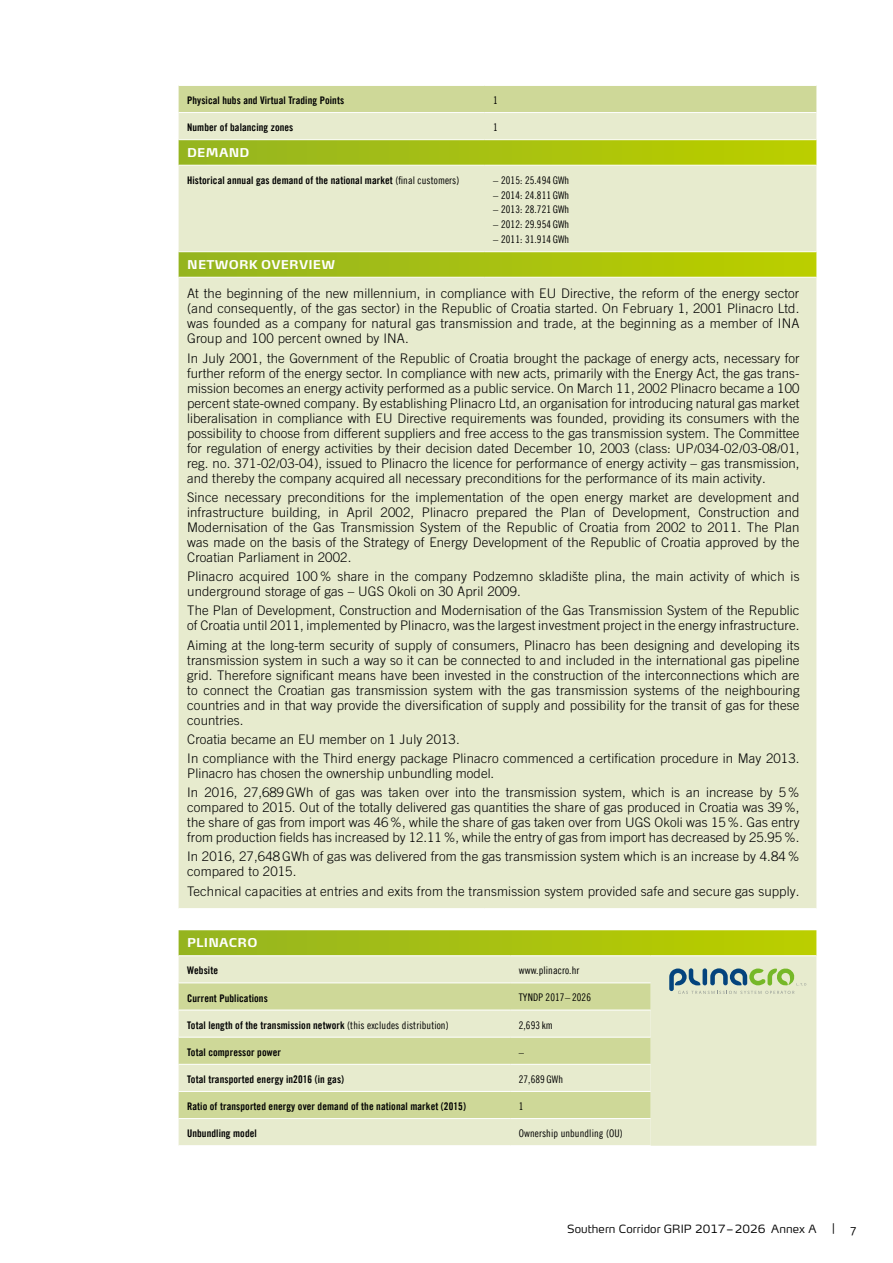
<style>
.page{position:relative;width:893px;height:1263px;background:#fff}
.page>*{position:absolute;margin:0;border:0;box-sizing:border-box;transform-origin:0 0}
.t1{font:300 13.2px/15px "Trade Gothic LT Com";letter-spacing:.01em;color:#000;text-align:justify}
.t2{font:700 12px "Max Pro";letter-spacing:.015em;color:#fff}
.t3{font:300 11.25px "Max Pro";letter-spacing:.005em;color:#000}
.t4{font:10.5px "Trade Gothic LT Com Bd Cn 20";letter-spacing:.01em;color:#000}
.t5{font:10.5px "Trade Gothic LT Com Cn 18";letter-spacing:.01em;color:#000}
.s1{font-family:"Trade Gothic LT Com Cn 18"}
.s2{font-family:"Trade Gothic LT Com Cn 18";font-weight:400;font-size:10.5px}
</style>
<div class="page">
<div style="left:179px;top:86px;width:637px;height:26px;background:#ced898"></div>
<div style="left:179px;top:113px;width:637px;height:795px;background:#e7ebce"></div>
<svg style="left:179px;top:140px;width:637px;height:137px;background:#d0db89"></svg>
<hr style="left:179px;top:165px;width:306px;height:1px;background:#fff">
<hr style="left:485px;top:165px;width:331px;height:1px;background:#fff">
<hr style="left:179px;top:139px;width:306px;height:1px;background:#fff">
<hr style="left:485px;top:139px;width:331px;height:1px;background:#fff">
<hr style="left:179px;top:251px;width:306px;height:1px;background:#fff">
<hr style="left:485px;top:251px;width:331px;height:1px;background:#fff">
<hr style="left:179px;top:277px;width:306px;height:1px;background:#fff">
<hr style="left:485px;top:277px;width:331px;height:1px;background:#fff">
<svg style="left:179px;top:930px;width:637px;height:25px;background:#a8c112"></svg>
<div style="left:179px;top:956px;width:637px;height:190px;background:#e7ebce"></div>
<svg style="left:179px;top:983px;width:472px;height:27px;background:#cfd99b"></svg>
<svg style="left:179px;top:1011px;width:472px;height:134px;background:#e0e6c0"></svg>
<div style="left:179px;top:1038px;width:472px;height:26px;background:#ced898"></div>
<hr style="left:179px;top:982px;width:331px;height:1px;background:#fff">
<hr style="left:510px;top:982px;width:141px;height:1px;background:#fff">
<hr style="left:179px;top:1010px;width:331px;height:1px;background:#fff">
<hr style="left:510px;top:1010px;width:141px;height:1px;background:#fff">
<hr style="left:179px;top:1037px;width:331px;height:1px;background:#fff">
<hr style="left:510px;top:1037px;width:141px;height:1px;background:#fff">
<hr style="left:179px;top:1064px;width:331px;height:1px;background:#fff">
<hr style="left:510px;top:1064px;width:141px;height:1px;background:#fff">
<hr style="left:179px;top:1091px;width:331px;height:1px;background:#fff">
<hr style="left:510px;top:1091px;width:141px;height:1px;background:#fff">
<hr style="left:179px;top:1118px;width:331px;height:1px;background:#fff">
<hr style="left:510px;top:1118px;width:141px;height:1px;background:#fff">
<hr style="left:179px;top:1145px;width:331px;height:1px;background:#fff">
<hr style="left:510px;top:1145px;width:141px;height:1px;background:#fff">
<svg style="left:669px;top:968px;width:137px;height:26px;background:#abc2aa"></svg>
<p class="t4" style="left:187px;top:94px;width:159px">Physical hubs and Virtual Trading Points</p>
<p class="t5" style="left:493px;top:94px;width:6px">1</p>
<p class="t4" style="left:187px;top:121px;width:108px">Number of balancing zones</p>
<p class="t5" style="left:493px;top:121px;width:6px">1</p>
<p class="t2" style="left:187px;top:145px;width:64px">DEMAND</p>
<p class="t4" style="left:187px;top:174px;width:274px">Historical annual gas demand of the national market <span class="s1">(final customers)</span></p>
<p class="t5" style="left:493px;top:174px;width:77px">– 2015: 25.494 GWh</p>
<p class="t5" style="left:493px;top:189px;width:77px">– 2014: 24.811 GWh</p>
<p class="t5" style="left:493px;top:203px;width:77px">– 2013: 28.721 GWh</p>
<p class="t5" style="left:493px;top:218px;width:77px">– 2012: 29.954 GWh</p>
<p class="t5" style="left:493px;top:233px;width:77px">– 2011: 31.914 GWh</p>
<p class="t2" style="left:187px;top:257px;width:149px">NETWORK OVERVIEW</p>
<p class="t1" style="left:187px;top:286px;width:614px">At the beginning of the new millennium, in compliance with EU Directive, the reform of the energy sector (and consequently, of the gas sector) in the Republic of Croatia started. On February 1, 2001 Plinacro Ltd. was founded as a company for natural gas transmission and trade, at the beginning as a member of INA Group and 100 percent owned by INA.</p>
<p class="t1" style="left:187px;top:350px;width:614px">In July 2001, the Government of the Republic of Croatia brought the package of energy acts, necessary for further reform of the energy sector. In compliance with new acts, primarily with the Energy Act, the gas trans&shy;mission becomes an energy activity performed as a public service. On March 11, 2002 Plinacro became a 100 percent state-owned company. By establishing Plinacro Ltd, an organisation for introducing natural gas market liberalisation in compliance with EU Directive requirements was founded, providing its consumers with the possibility to choose from different suppliers and free access to the gas transmission system. The Committee for regulation of energy activities by their decision dated December 10, 2003 (class: UP<span class="s2">/</span>034-02<span class="s2">/</span>03-08<span class="s2">/</span>01, reg. no. 371-02<span class="s2">/</span>03-04), issued to Plinacro the licence for performance of energy activity – gas transmission, and thereby the company acquired all necessary preconditions for the performance of its main activity.</p>
<p class="t1" style="left:187px;top:489px;width:614px">Since necessary preconditions for the implementation of the open energy market are development and infrastructure building, in April 2002, Plinacro prepared the Plan of Development, Construction and Modernisation of the Gas Transmission System of the Republic of Croatia from 2002 to 2011. The Plan was made on the basis of the Strategy of Energy Development of the Republic of Croatia approved by the Croatian Parliament in 2002.</p>
<p class="t1" style="left:187px;top:569px;width:614px">Plinacro acquired 100% share in the company Podzemno skladište plina, the main activity of which is underground storage of gas – UGS Okoli on 30 April 2009.</p>
<p class="t1" style="left:187px;top:603px;width:614px">The Plan of Development, Construction and Modernisation of the Gas Transmission System of the Republic of Croatia until 2011, implemented by Plinacro, was the largest investment project in the energy infrastructure.</p>
<p class="t1" style="left:187px;top:637px;width:614px">Aiming at the long-term security of supply of consumers, Plinacro has been designing and developing its transmission system in such a way so it can be connected to and included in the international gas pipeline grid. Therefore significant means have been invested in the construction of the interconnections which are to connect the Croatian gas transmission system with the gas transmission systems of the neighbouring countries and in that way provide the diversification of supply and possibility for the transit of gas for these countries.</p>
<p class="t1" style="left:187px;top:729px;width:614px;line-height:19.2px">Croatia became an EU member on 1 July 2013.<br>In compliance with the Third energy package Plinacro commenced a certification procedure in May 2013.</p>
<p class="t1" style="left:187px;top:763px;width:614px;line-height:19.2px">Plinacro has chosen the ownership unbundling model.<br>In 2016, 27,689GWh of gas was taken over into the transmission system, which is an increase by 5%</p>
<p class="t1" style="left:187px;top:800px;width:614px">-compared to 2015. Out of the totally delivered gas quantities the share of gas produced in Croatia was 39%, the share of gas from import was 46%, while the share of gas taken over from UGS Okoli was 15%. Gas entry from production fields has increased by 12.11%, while the entry of gas from import has decreased by 25.95%.</p>
<p class="t1" style="left:187px;top:849px;width:614px">In 2016, 27,648GWh of gas was delivered from the gas transmission system which is an increase by 4.84% compared to 2015.</p>
<p class="t1" style="left:187px;top:883px;width:614px">Technical capacities at entries and exits from the transmission system provided safe and secure gas supply.</p>
<p class="t2" style="left:187px;top:935px;width:72px">PLINACRO</p>
<p class="t4" style="left:187px;top:964px;width:32px">Website</p>
<p class="t5" style="left:519px;top:964px;width:62px">www.plinacro.hr</p>
<p class="t4" style="left:187px;top:991px;width:82px">Current Publications</p>
<p class="t5" style="left:519px;top:991px;width:74px">TYNDP 2017– 2026</p>
<p class="t4" style="left:187px;top:1018px;width:263px">Total length of the transmission network <span class="s1">(this excludes distribution)</span></p>
<p class="t5" style="left:519px;top:1018px;width:36px">2,693 km</p>
<p class="t4" style="left:187px;top:1046px;width:95px">Total compressor power</p>
<p class="t5" style="left:519px;top:1046px;width:7px">–</p>
<p class="t4" style="left:187px;top:1073px;width:159px">Total transported energy in2016 (in gas)</p>
<p class="t5" style="left:519px;top:1073px;width:46px">27,689 GWh</p>
<p class="t4" style="left:187px;top:1100px;width:280px">Ratio of transported energy over demand of the national market (2015)</p>
<p class="t5" style="left:519px;top:1100px;width:6px">1</p>
<p class="t4" style="left:187px;top:1127px;width:71px">Unbundling model</p>
<p class="t5" style="left:519px;top:1127px;width:105px">Ownership unbundling (OU)</p>
<p class="t3" style="left:567px;top:1222px;width:251px">Southern Corridor GRIP 2017–2026 Annex A</p>
<p class="t3" style="left:832px;top:1221px;width:4px">|</p>
<p class="t3" style="left:850px;top:1222px;width:7px">7</p>
</div>
